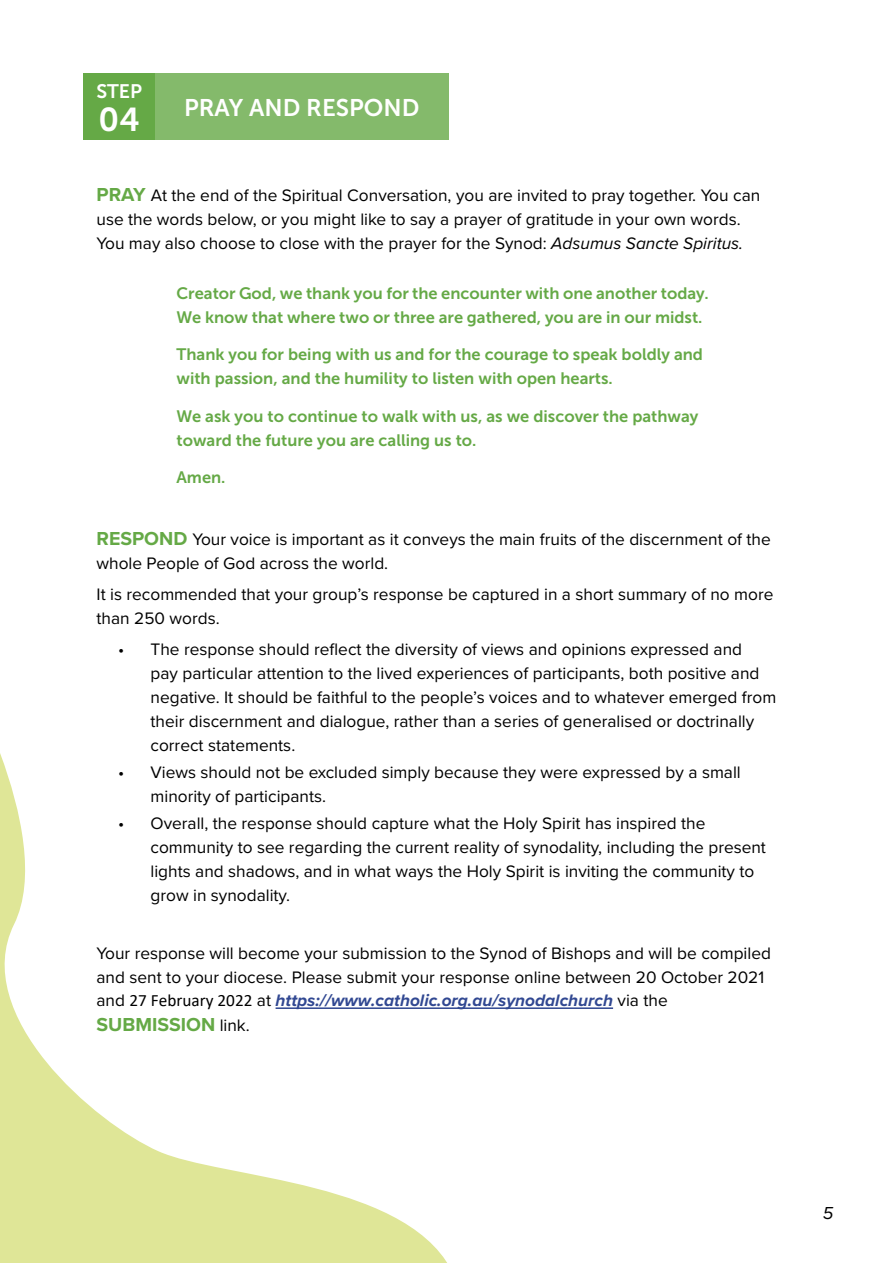
<style>
.page{position:relative;width:893px;height:1263px;background:#fff}
.page>*{position:absolute;margin:0;border:0;box-sizing:border-box;transform-origin:0 0}
.t1{font:33px "Museo Sans 700";color:#fff}
.t2{font:24px "Museo Sans 700";color:#fff}
.t3{font:700 19.5px "Proxima Nova";color:#65a946}
.t4{font:19.5px "Museo Sans 700";color:#fff}
.t5{font:italic 18px "Proxima Nova";color:#000}
.t6{font:17.25px/24px "Proxima Nova";color:#000}
.t7{font:16.5px/24px "Museo Sans 700";color:#65a946}
.s1{font-weight:700;font-size:19.5px;color:#65a946}
.s2{font-style:italic}
.s3{font-family:"Calibri"}
.s4{font-weight:700;font-style:italic;color:#314892}
.s5{font-weight:400;font-size:17.25px;color:#000}
</style>
<div class="page">
<hr style="left:276px;top:1007px;width:337px;height:2px;background:#314892">
<div style="left:155px;top:74px;width:294px;height:66px;background:#84ba6b"></div>
<div style="left:84px;top:74px;width:71px;height:66px;background:#65a946"></div>
<svg style="left:0;top:753px;width:496px;height:510px"></svg>
<p class="t4" style="left:96px;top:80px;width:47px">STEP</p>
<h1 class="t1" style="left:99px;top:101px;width:43px">04</h1>
<h2 class="t2" style="left:184px;top:94px;width:237px">PRAY AND RESPOND</h2>
<p class="t6" style="left:97px;top:182px;width:665px"><span class="s1">PRAY</span> At the end of the Spiritual Conversation, you are invited to pray together. You can use the words below, or you might like to say a prayer of gratitude in your own words.<br>You may also choose to close with the prayer for the Synod: <span class="s2">Adsumus Sancte Spiritus.</span></p>
<p class="t7" style="left:176px;top:281px;width:534px">Creator God, we thank you for the encounter with one another today.<br>We know that where two or three are gathered, you are in our midst.</p>
<p class="t7" style="left:176px;top:343px;width:528px">Thank you for being with us and for the courage to speak boldly and with passion, and the humility to listen with open hearts.</p>
<p class="t7" style="left:176px;top:404px;width:523px">We ask you to continue to walk with us, as we discover the pathway toward the future you are calling us to.</p>
<p class="t7" style="left:176px;top:466px;width:51px">Amen.</p>
<p class="t6" style="left:97px;top:526px;width:676px"><span class="s1">RESPOND</span> Your voice is important as it conveys the main fruits of the discernment of the whole People of God across the world.</p>
<p class="t6" style="left:97px;top:581px;width:678px">It is recommended that your group’s response be captured in a short summary of no more than 250 words.</p>
<p class="t6" style="left:151px;top:636px;width:627px;text-indent:-32px">• The response should reflect the diversity of views and opinions expressed and<br>pay particular attention to the lived experiences of participants, both positive and negative. It should be faithful to the people’s voices and to whatever emerged from their discernment and dialogue, rather than a series of generalised or doctrinally correct statements.</p>
<p class="t6" style="left:151px;top:759px;width:592px;text-indent:-32px">• Views should not be excluded simply because they were expressed by a small minority of participants.</p>
<p class="t6" style="left:151px;top:810px;width:617px;text-indent:-32px">• Overall, the response should capture what the Holy Spirit has inspired the community to see regarding the current reality of synodality, including the present lights and shadows, and in what ways the Holy Spirit is inviting the community to grow in synodality.</p>
<p class="t6" style="left:97px;top:941px;width:676px;line-height:23.2px">Your response will become your submission to the Synod of Bishops and will be compiled and sent to your diocese. Please submit your response online between 20 October 2021 and <span class="s3">27 February 2022</span> at <span class="s4">https://www.catholic.org.au/synodalchurch</span> via the</p>
<p class="t3" style="left:97px;top:1010px;width:155px">SUBMISSION <span class="s5">link.</span></p>
<p class="t5" style="left:823px;top:1200px;width:12px">5</p>
</div>
